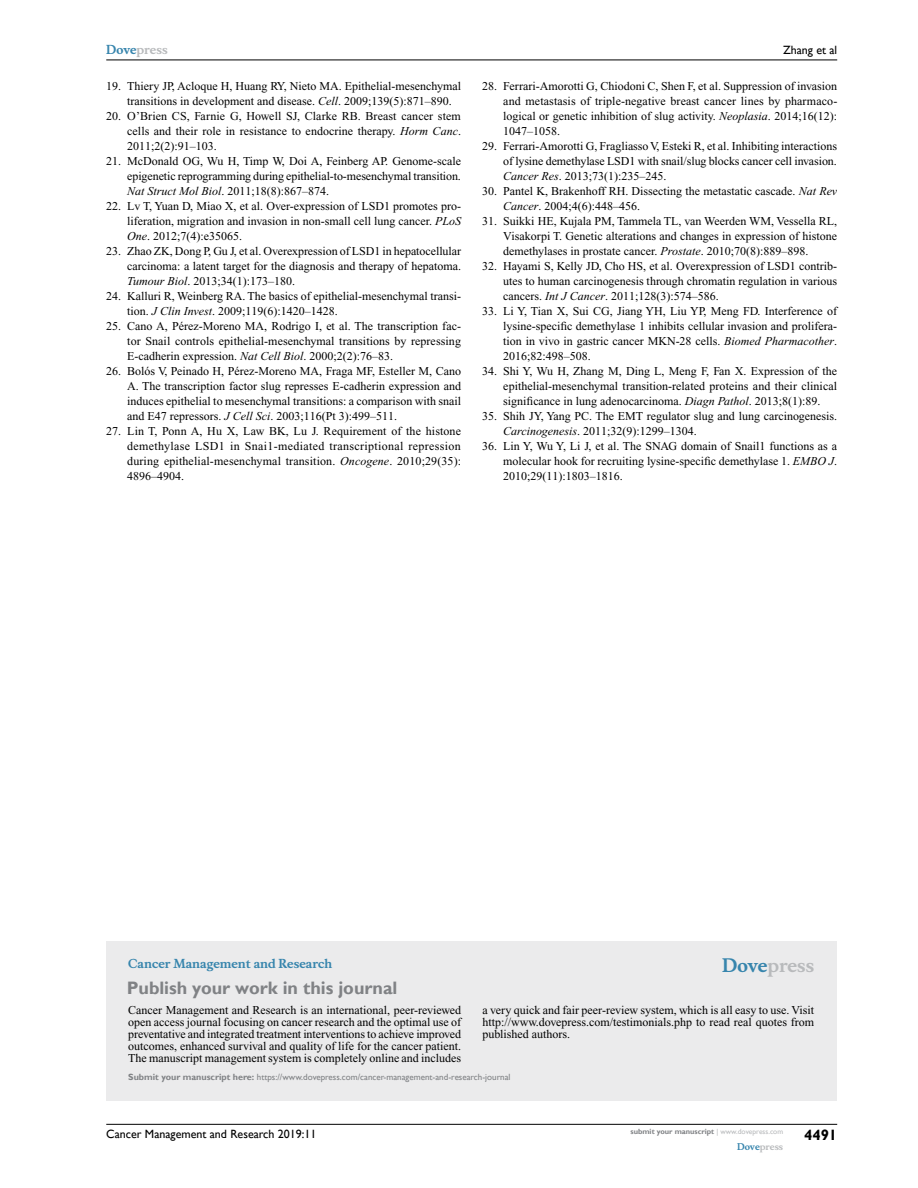
<style>
.page{position:relative;width:918px;height:1188px;background:#fff}
.page>*{position:absolute;margin:0;border:0;box-sizing:border-box;transform-origin:0 0}
.t1{font:700 18px "Gill Sans";color:#808285}
.t2{font:700 18px "Musee";color:#b8babc}
.t3{font:700 15px "Gill Sans";color:#000}
.t4{font:12px/15px "Times New Roman";color:#000;text-align:justify}
.t5{font:12px "Gill Sans";color:#000}
.t6{font:700 12px "Musee";color:#3785ad}
.t7{font:700 12px "Musee";color:#b8babc}
.t8{font:9px "Gill Sans";color:#808285}
.t9{font:700 9px "Musee";color:#b8babc}
.t10{font:700 7.5px "Gill Sans";color:#808285}
.s1{color:#3785ad}
.s2{font-style:italic}
.s3{font-weight:700}
.s4{font-weight:400;color:#b8babc}
</style>
<div class="page">
<div style="left:106px;top:941px;width:731px;height:159px;background:#ebebec"></div>
<hr style="left:106px;top:1124px;width:731px;height:1px;background:#000">
<hr style="left:106px;top:60px;width:731px;height:1px;background:#000">
<p class="t7" style="left:106px;top:43px;width:63px"><span class="s1">Dove</span>press</p>
<p class="t4" style="left:127px;top:79px;width:335px;text-indent:-21px">19. Thiery JP, Acloque H, Huang RY, Nieto MA. Epithelial-mesenchymal transitions in development and disease. <span class="s2">Cell</span>. 2009;139(5):871–890.</p>
<p class="t4" style="left:127px;top:109px;width:335px;text-indent:-21px">20. O’Brien CS, Farnie G, Howell SJ, Clarke RB. Breast cancer stem cells and their role in resistance to endocrine therapy. <span class="s2">Horm Canc</span>.<br>2011;2(2):91–103.</p>
<p class="t4" style="left:127px;top:154px;width:335px;text-indent:-21px">21. McDonald OG, Wu H, Timp W, Doi A, Feinberg AP. Genome-scale epigenetic reprogramming during epithelial-to-mesenchymal transition.<br><span class="s2">Nat Struct Mol Biol</span>. 2011;18(8):867–874.</p>
<p class="t4" style="left:127px;top:199px;width:335px;text-indent:-21px">22. Lv T, Yuan D, Miao X, et al. Over-expression of LSD1 promotes pro&shy;liferation, migration and invasion in non-small cell lung cancer. <span class="s2">PLoS One</span>. 2012;7(4):e35065.</p>
<p class="t4" style="left:127px;top:244px;width:335px;text-indent:-21px">23. Zhao ZK, Dong P, Gu J, et al. Overexpression of LSD1 in hepatocellular carcinoma: a latent target for the diagnosis and therapy of hepatoma.<br><span class="s2">Tumour Biol</span>. 2013;34(1):173–180.</p>
<p class="t4" style="left:127px;top:289px;width:335px;text-indent:-21px">24. Kalluri R, Weinberg RA. The basics of epithelial-mesenchymal transi&shy;tion. <span class="s2">J Clin Invest</span>. 2009;119(6):1420–1428.</p>
<p class="t4" style="left:127px;top:319px;width:335px;text-indent:-21px">25. Cano A, Pérez-Moreno MA, Rodrigo I, et al. The transcription fac&shy;tor Snail controls epithelial-mesenchymal transitions by repressing E-cadherin expression. <span class="s2">Nat Cell Biol</span>. 2000;2(2):76–83.</p>
<p class="t4" style="left:127px;top:364px;width:335px;text-indent:-21px">26. Bolós V, Peinado H, Pérez-Moreno MA, Fraga MF, Esteller M, Cano A. The transcription factor slug represses E-cadherin expression and induces epithelial to mesenchymal transitions: a comparison with snail and E47 repressors. <span class="s2">J Cell Sci</span>. 2003;116(Pt 3):499–511.</p>
<p class="t4" style="left:127px;top:424px;width:335px;text-indent:-21px">27. Lin T, Ponn A, Hu X, Law BK, Lu J. Requirement of the histone demethylase LSD1 in Snai1-mediated transcriptional repression during epithelial-mesenchymal transition. <span class="s2">Oncogene</span>. 2010;29(35):<br>4896–4904.</p>
<p class="t5" style="left:783px;top:43px;width:56px">Zhang et al</p>
<p class="t4" style="left:503px;top:79px;width:336px;text-indent:-21px">28. Ferrari-Amorotti G, Chiodoni C, Shen F, et al. Suppression of invasion and metastasis of triple-negative breast cancer lines by pharmaco&shy;logical or genetic inhibition of slug activity. <span class="s2">Neoplasia</span>. 2014;16(12):<br>1047–1058.</p>
<p class="t4" style="left:503px;top:139px;width:335px;text-indent:-21px">29. Ferrari-Amorotti G, Fragliasso V, Esteki R, et al. Inhibiting interactions of lysine demethylase LSD1 with snail/slug blocks cancer cell invasion.<br><span class="s2">Cancer Res</span>. 2013;73(1):235–245.</p>
<p class="t4" style="left:503px;top:184px;width:335px;text-indent:-21px">30. Pantel K, Brakenhoff RH. Dissecting the metastatic cascade. <span class="s2">Nat Rev<br>Cancer</span>. 2004;4(6):448–456.</p>
<p class="t4" style="left:503px;top:214px;width:335px;text-indent:-21px">31. Suikki HE, Kujala PM, Tammela TL, van Weerden WM, Vessella RL, Visakorpi T. Genetic alterations and changes in expression of histone demethylases in prostate cancer. <span class="s2">Prostate</span>. 2010;70(8):889–898.</p>
<p class="t4" style="left:503px;top:259px;width:335px;text-indent:-21px">32. Hayami S, Kelly JD, Cho HS, et al. Overexpression of LSD1 contrib&shy;utes to human carcinogenesis through chromatin regulation in various cancers. <span class="s2">Int J Cancer</span>. 2011;128(3):574–586.</p>
<p class="t4" style="left:503px;top:304px;width:335px;text-indent:-21px">33. Li Y, Tian X, Sui CG, Jiang YH, Liu YP, Meng FD. Interference of lysine-specific demethylase 1 inhibits cellular invasion and prolifera&shy;tion in vivo in gastric cancer MKN-28 cells. <span class="s2">Biomed Pharmacother</span>.<br>2016;82:498–508.</p>
<p class="t4" style="left:503px;top:364px;width:335px;text-indent:-21px">34. Shi Y, Wu H, Zhang M, Ding L, Meng F, Fan X. Expression of the epithelial-mesenchymal transition-related proteins and their clinical significance in lung adenocarcinoma. <span class="s2">Diagn Pathol</span>. 2013;8(1):89.</p>
<p class="t4" style="left:503px;top:409px;width:335px;text-indent:-21px">35. Shih JY, Yang PC. The EMT regulator slug and lung carcinogenesis.<br><span class="s2">Carcinogenesis</span>. 2011;32(9):1299–1304.</p>
<p class="t4" style="left:503px;top:439px;width:335px;text-indent:-21px">36. Lin Y, Wu Y, Li J, et al. The SNAG domain of Snail1 functions as a molecular hook for recruiting lysine-specific demethylase 1. <span class="s2">EMBO J</span>.<br>2010;29(11):1803–1816.</p>
<p class="t6" style="left:128px;top:956px;width:206px">Cancer Management and Research</p>
<h1 class="t1" style="left:127px;top:977px;width:272px">Publish your work in this journal</h1>
<h1 class="t2" style="left:722px;top:955px;width:94px"><span class="s1">Dove</span>press</h1>
<p class="t4" style="left:128px;top:1004px;width:334px;line-height:12px">Cancer Management and Research is an international, peer-reviewed open access journal focusing on cancer research and the optimal use of preventative and integrated treatment interventions to achieve improved outcomes, enhanced survival and quality of life for the cancer patient.<br>The manuscript management system is completely online and includes</p>
<p class="t4" style="left:482px;top:1004px;width:333px;line-height:12px">a very quick and fair peer-review system, which is all easy to use. Visit http://www.dovepress.com/testimonials.php to read real quotes from published authors.</p>
<p class="t8" style="left:128px;top:1072px;width:384px"><span class="s3">Submit your manuscript here:</span> https://www.dovepress.com/cancer-management-and-research-journal</p>
<p class="t5" style="left:106px;top:1127px;width:212px">Cancer Management and Research 2019:11</p>
<p class="t10" style="left:631px;top:1127px;width:154px">submit your manuscript <span class="s4">| www.dovepress.com</span></p>
<p class="t9" style="left:737px;top:1141px;width:48px"><span class="s1">Dove</span>press</p>
<p class="t3" style="left:804px;top:1126px;width:35px">4491</p>
</div>
